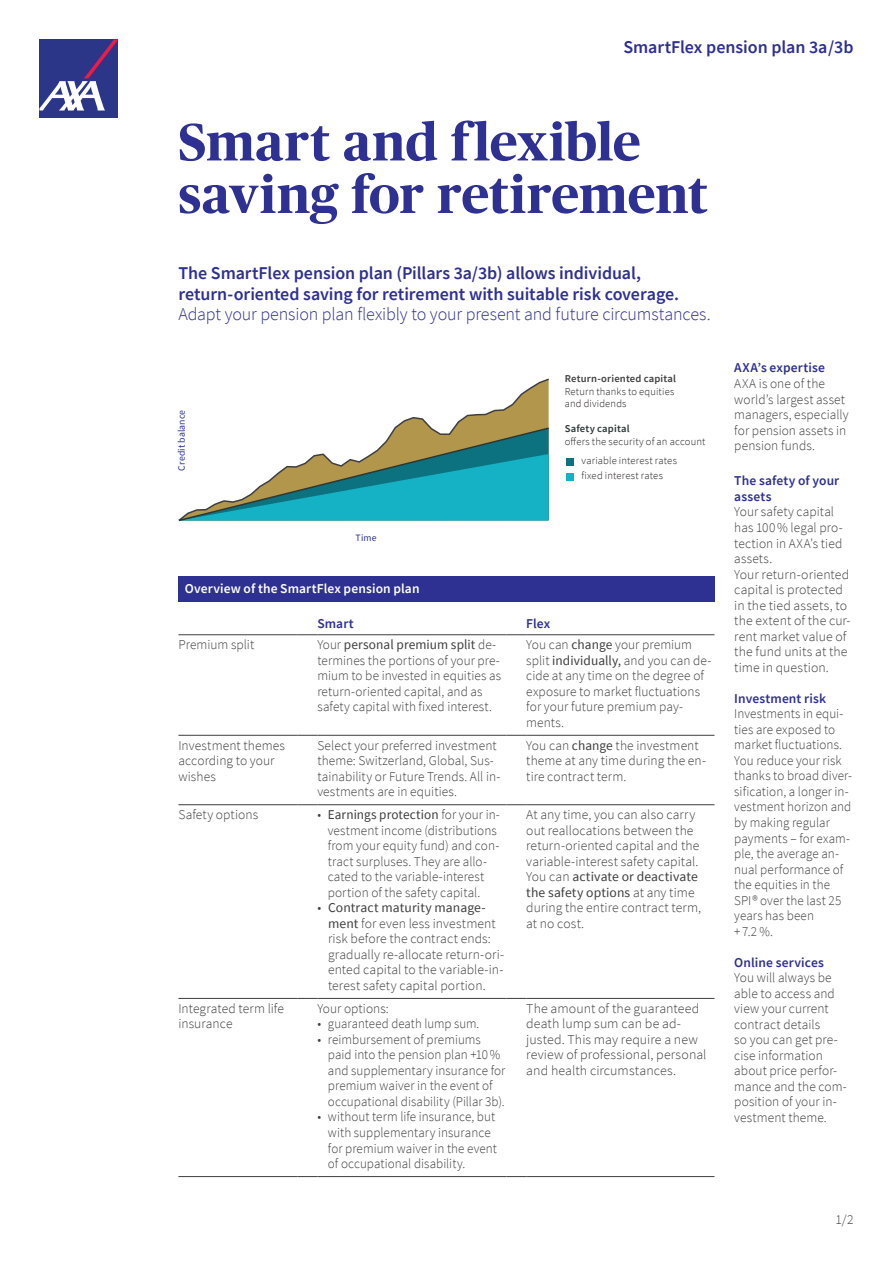
<style>
.page{position:relative;width:893px;height:1263px;background:#fff}
.page>*{position:absolute;margin:0;border:0;box-sizing:border-box;transform-origin:0 0}
.t1{font:700 52.5px/52.5px "Publico Headline";letter-spacing:.005em;color:#2e3092}
.t2{font:600 18px/20.7px "Source Sans Pro";letter-spacing:-.005em;color:#2e3092}
.t3{font:300 18px "Source Sans Pro";letter-spacing:-.01em;color:#2e3092}
.t4{font:300 13.5px/15.5px "Source Sans Pro";letter-spacing:.005em;color:#3e3e3f}
.t5{font:600 13.5px/15.6px "Source Sans Pro";letter-spacing:.01em;color:#2e3092}
.t6{font:600 13.5px "Source Sans Pro";letter-spacing:.01em;color:#fff}
.t7{font:300 10.5px/12.6px "Source Sans Pro";letter-spacing:.015em;color:#231f20}
.t8{font:600 10.5px "Source Sans Pro";letter-spacing:.015em;color:#3e3e3f}
.t9{font:600 10.5px "Source Sans Pro";letter-spacing:.015em;color:#2c3738}
.t10{font:9.75px "Source Sans Pro";letter-spacing:.015em;color:#2e3092}
.s1{font-weight:400}
</style>
<div class="page">
<div style="left:39px;top:39px;width:79px;height:79px;background:#2b3688"></div>
<svg style="left:39px;top:39px;width:79px;height:71px"></svg>
<div style="left:178px;top:577px;width:536px;height:25px;background:#2e3092"></div>
<hr style="left:178px;top:634px;width:120px;height:1px;background:#3e3e3f">
<svg style="left:298px;top:634px;width:19px;height:1px"></svg>
<hr style="left:317px;top:634px;width:190px;height:1px;background:#3e3e3f">
<svg style="left:507px;top:634px;width:19px;height:1px"></svg>
<hr style="left:526px;top:634px;width:188px;height:1px;background:#3e3e3f">
<hr style="left:178px;top:735px;width:120px;height:1px;background:#3e3e3f">
<hr style="left:178px;top:998px;width:120px;height:1px;background:#3e3e3f">
<svg style="left:298px;top:735px;width:19px;height:1px"></svg>
<svg style="left:298px;top:998px;width:19px;height:1px"></svg>
<hr style="left:317px;top:735px;width:190px;height:1px;background:#3e3e3f">
<hr style="left:317px;top:998px;width:190px;height:1px;background:#3e3e3f">
<svg style="left:507px;top:735px;width:19px;height:1px"></svg>
<svg style="left:507px;top:998px;width:19px;height:1px"></svg>
<hr style="left:526px;top:735px;width:188px;height:1px;background:#3e3e3f">
<hr style="left:526px;top:998px;width:188px;height:1px;background:#3e3e3f">
<hr style="left:178px;top:804px;width:120px;height:1px;background:#3e3e3f">
<hr style="left:178px;top:1176px;width:120px;height:1px;background:#3e3e3f">
<svg style="left:298px;top:804px;width:19px;height:1px"></svg>
<svg style="left:298px;top:1176px;width:19px;height:1px"></svg>
<hr style="left:317px;top:804px;width:190px;height:1px;background:#3e3e3f">
<hr style="left:317px;top:1176px;width:190px;height:1px;background:#3e3e3f">
<svg style="left:507px;top:804px;width:19px;height:1px"></svg>
<svg style="left:507px;top:1176px;width:19px;height:1px"></svg>
<hr style="left:526px;top:804px;width:188px;height:1px;background:#3e3e3f">
<hr style="left:526px;top:1176px;width:188px;height:1px;background:#3e3e3f">
<svg style="left:396px;top:378px;width:153px;height:48px"></svg>
<svg style="left:178px;top:426px;width:371px;height:96px"></svg>
<div style="left:567px;top:458px;width:7px;height:7px;background:#0c7280"></div>
<div style="left:567px;top:473px;width:7px;height:7px;background:#15b2c5"></div>
<h2 class="t2" style="left:623px;top:36px;width:232px">SmartFlex pension plan 3a/3b</h2>
<h1 class="t1" style="left:178px;top:113px;width:531px">Smart and flexible saving for retirement</h1>
<h2 class="t2" style="left:178px;top:262px;width:502px">The SmartFlex pension plan (Pillars 3a/3b) allows individual, return-oriented saving for retirement with suitable risk coverage.</h2>
<h2 class="t3" style="left:178px;top:303px;width:534px">Adapt your pension plan flexibly to your present and future circumstances.</h2>
<p class="t10" style="left:175px;top:471px;width:63px;rotate:-90deg">Credit balance</p>
<p class="t10" style="left:356px;top:531px;width:23px">Time</p>
<p class="t8" style="left:565px;top:372px;width:113px">Return-oriented capital</p>
<p class="t7" style="left:565px;top:385px;width:111px">Return thanks to equities and dividends</p>
<p class="t9" style="left:565px;top:422px;width:66px">Safety capital</p>
<p class="t7" style="left:565px;top:435px;width:142px">offers the security of an account</p>
<p class="t7" style="left:581px;top:452px;width:97px;line-height:15.5px">variable interest rates fixed interest rates</p>
<p class="t6" style="left:185px;top:580px;width:236px">Overview of the SmartFlex pension plan</p>
<p class="t5" style="left:317px;top:615px;width:38px">Smart</p>
<p class="t5" style="left:526px;top:615px;width:26px">Flex</p>
<p class="t4" style="left:178px;top:637px;width:77px">Premium split</p>
<p class="t4" style="left:317px;top:637px;width:185px">Your <span class="s1">personal premium split</span> de&shy;termines the portions of your pre&shy;mium to be invested in equities as return-oriented capital, and as safety capital with fixed interest.</p>
<p class="t4" style="left:526px;top:637px;width:187px">You can <span class="s1">change</span> your premium split <span class="s1">individually,</span> and you can de&shy;cide at any time on the degree of exposure to market fluctuations for your future premium pay&shy;ments.</p>
<p class="t4" style="left:178px;top:737px;width:108px">Investment themes according to your wishes</p>
<p class="t4" style="left:317px;top:737px;width:185px">Select your preferred investment theme: Switzerland, Global, Sus&shy;tainability or Future Trends. All in&shy;vestments are in equities.</p>
<p class="t4" style="left:526px;top:737px;width:181px">You can <span class="s1">change</span> the investment theme at any time during the en&shy;tire contract term.</p>
<p class="t4" style="left:178px;top:807px;width:81px">Safety options</p>
<p class="t4" style="left:328px;top:807px;width:174px;text-indent:-10px">• <span class="s1">Earnings protection</span> for your in&shy;vestment income (distributions from your equity fund) and con&shy;tract surpluses. They are allo&shy;cated to the variable-interest portion of the safety capital.</p>
<p class="t4" style="left:328px;top:900px;width:178px;text-indent:-11px">• <span class="s1">Contract maturity manage&shy;ment</span> for even less investment risk before the contract ends: gradually re-allocate return-ori&shy;ented capital to the variable-in&shy;terest safety capital portion.</p>
<p class="t4" style="left:526px;top:807px;width:176px">At any time, you can also carry out reallocations between the return-oriented capital and the variable-interest safety capital.<br>You can <span class="s1">activate or deactivate the safety options</span> at any time during the entire contract term, at no cost.</p>
<p class="t4" style="left:178px;top:1000px;width:107px">Integrated term life insurance</p>
<p class="t4" style="left:317px;top:1000px;width:73px">Your options:</p>
<p class="t4" style="left:317px;top:1016px;width:163px">• guaranteed death lump sum.</p>
<p class="t4" style="left:328px;top:1032px;width:179px;text-indent:-11px">• reimbursement of premiums paid into the pension plan +10% and supplementary insurance for premium waiver in the event of occupational disability (Pillar 3b).</p>
<p class="t4" style="left:328px;top:1109px;width:171px;text-indent:-11px">• without term life insurance, but with supplementary insurance for premium waiver in the event of occupational disability.</p>
<p class="t4" style="left:526px;top:1000px;width:182px">The amount of the guaranteed death lump sum can be ad&shy;justed. This may require a new review of professional, personal and health circumstances.</p>
<p class="t5" style="left:734px;top:360px;width:92px">AXA’s expertise</p>
<p class="t4" style="left:734px;top:376px;width:116px">AXA is one of the world’s largest asset managers, especially for pension assets in pension funds.</p>
<p class="t5" style="left:734px;top:473px;width:106px">The safety of your assets</p>
<p class="t4" style="left:734px;top:504px;width:118px">Your safety capital has 100% legal pro&shy;tection in AXA’s tied assets.<br>Your return-oriented capital is protected in the tied assets, to the extent of the cur&shy;rent market value of the fund units at the time in question.</p>
<p class="t5" style="left:734px;top:690px;width:93px">Investment risk</p>
<p class="t4" style="left:734px;top:706px;width:119px">Investments in equi&shy;ties are exposed to market fluctuations.<br>You reduce your risk thanks to broad diver&shy;sification, a longer in&shy;vestment horizon and by making regular payments – for exam&shy;ple, the average an&shy;nual performance of the equities in the<br>SPI® over the last 25 years has been<br>+7.2 %.</p>
<p class="t5" style="left:734px;top:954px;width:91px">Online services</p>
<p class="t4" style="left:734px;top:970px;width:114px">You will always be able to access and view your current contract details<br>so you can get pre&shy;cise information about price perfor&shy;mance and the com&shy;position of your in&shy;vestment theme.</p>
<p class="t4" style="left:835px;top:1211px;width:20px">1/2</p>
</div>
